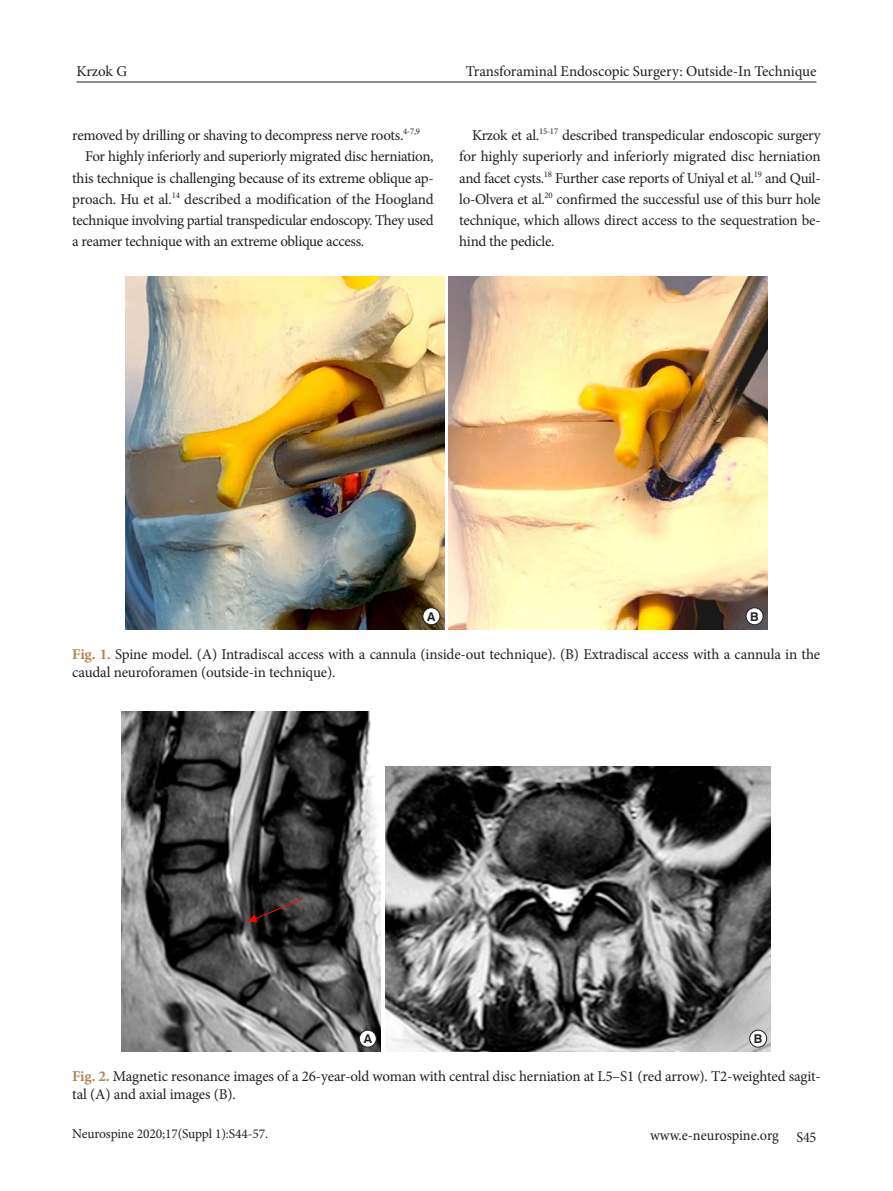
<style>
.page{position:relative;width:893px;height:1191px;background:#fff}
.page>*{position:absolute;margin:0;border:0;box-sizing:border-box;transform-origin:0 0}
.본문{font:15px/21.3px "Minion Pro";letter-spacing:-.015em;color:#231f20;text-align:justify}
.표그림캡션{font:15px/18px "Minion Pro";letter-spacing:-.01em;color:#231f20}
.본문-2{font:15px "Minion Pro";letter-spacing:-.015em;color:#231f20;scale:.95 1}
.doi_번호{font:13.5px "Minion Pro";letter-spacing:-.01em;color:#231f20}
.t1{font:700 12.15px "Swiss 721 BT";color:#231f20}
.s1{font-weight:700;color:#b28450}
</style>
<div class="page">
<hr style="left:77px;top:82px;width:739px;height:1px;background:#231f20">
<img style="left:449px;top:277px;width:318px;height:352px">
<img style="left:125px;top:276px;width:319px;height:353px">
<div style="left:423px;top:608px;width:17px;height:17px;background:#fff;border-radius:50%"></div>
<div style="left:423px;top:607px;width:17px;height:18px;border:1px solid #231f20;border-radius:50%"></div>
<div style="left:746px;top:608px;width:17px;height:17px;background:#fff;border-radius:50%"></div>
<div style="left:746px;top:607px;width:17px;height:18px;border:1px solid #231f20;border-radius:50%"></div>
<img style="left:385px;top:766px;width:386px;height:285px">
<img style="left:122px;top:711px;width:259px;height:340px">
<svg style="left:248px;top:898px;width:54px;height:24px"></svg>
<div style="left:359px;top:1030px;width:17px;height:17px;background:#fff;border-radius:50%"></div>
<div style="left:359px;top:1030px;width:18px;height:17px;border:1px solid #231f20;border-radius:50%"></div>
<div style="left:750px;top:1030px;width:17px;height:17px;background:#fff;border-radius:50%"></div>
<div style="left:749px;top:1030px;width:18px;height:17px;border:1px solid #231f20;border-radius:50%"></div>
<p class="본문" style="left:77px;top:61px;width:52px">Krzok G</p>
<p class="본문" style="left:466px;top:61px;width:352px">Transforaminal Endoscopic Surgery: Outside-In Technique</p>
<p class="본문" style="left:72px;top:125px;width:349px">removed by drilling or shaving to decompress nerve roots.<sup>4-7,9</sup></p>
<p class="본문" style="left:72px;top:146px;width:363px;text-indent:13px">For highly inferiorly and superiorly migrated disc herniation, this technique is challenging because of its extreme oblique ap&shy;proach. Hu et al.<sup>14</sup> described a modification of the Hoogland technique involving partial transpedicular endoscopy. They used a reamer technique with an extreme oblique access.</p>
<p class="본문" style="left:459px;top:125px;width:363px;text-indent:13px">Krzok et al.<sup>15-17</sup> described transpedicular endoscopic surgery for highly superiorly and inferiorly migrated disc herniation and facet cysts.<sup>18</sup> Further case reports of Uniyal et al.<sup>19</sup> and Quil&shy;lo-Olvera et al.<sup>20</sup> confirmed the successful use of this burr hole technique, which allows direct access to the sequestration be&shy;hind the pedicle.</p>
<p class="t1" style="left:427px;top:609px;width:10px">A</p>
<p class="t1" style="left:750px;top:609px;width:10px">B</p>
<p class="표그림캡션" style="left:72px;top:645px;width:749px"><span class="s1">Fig. 1.</span> Spine model. (A) Intradiscal access with a cannula (inside-out technique). (B) Extradiscal access with a cannula in the caudal neuroforamen (outside-in technique).</p>
<p class="t1" style="left:364px;top:1031px;width:10px">A</p>
<p class="t1" style="left:754px;top:1031px;width:10px">B</p>
<p class="표그림캡션" style="left:72px;top:1067px;width:750px"><span class="s1">Fig. 2.</span> Magnetic resonance images of a 26-year-old woman with central disc herniation at L5–S1 (red arrow). T2-weighted sagit&shy;tal (A) and axial images (B).</p>
<p class="doi_번호" style="left:72px;top:1124px;width:197px">Neurospine 2020;17(Suppl 1):S44-57.</p>
<p class="본문-2" style="left:650px;top:1125px;width:177px">www.e-neurospine.org S45</p>
</div>
